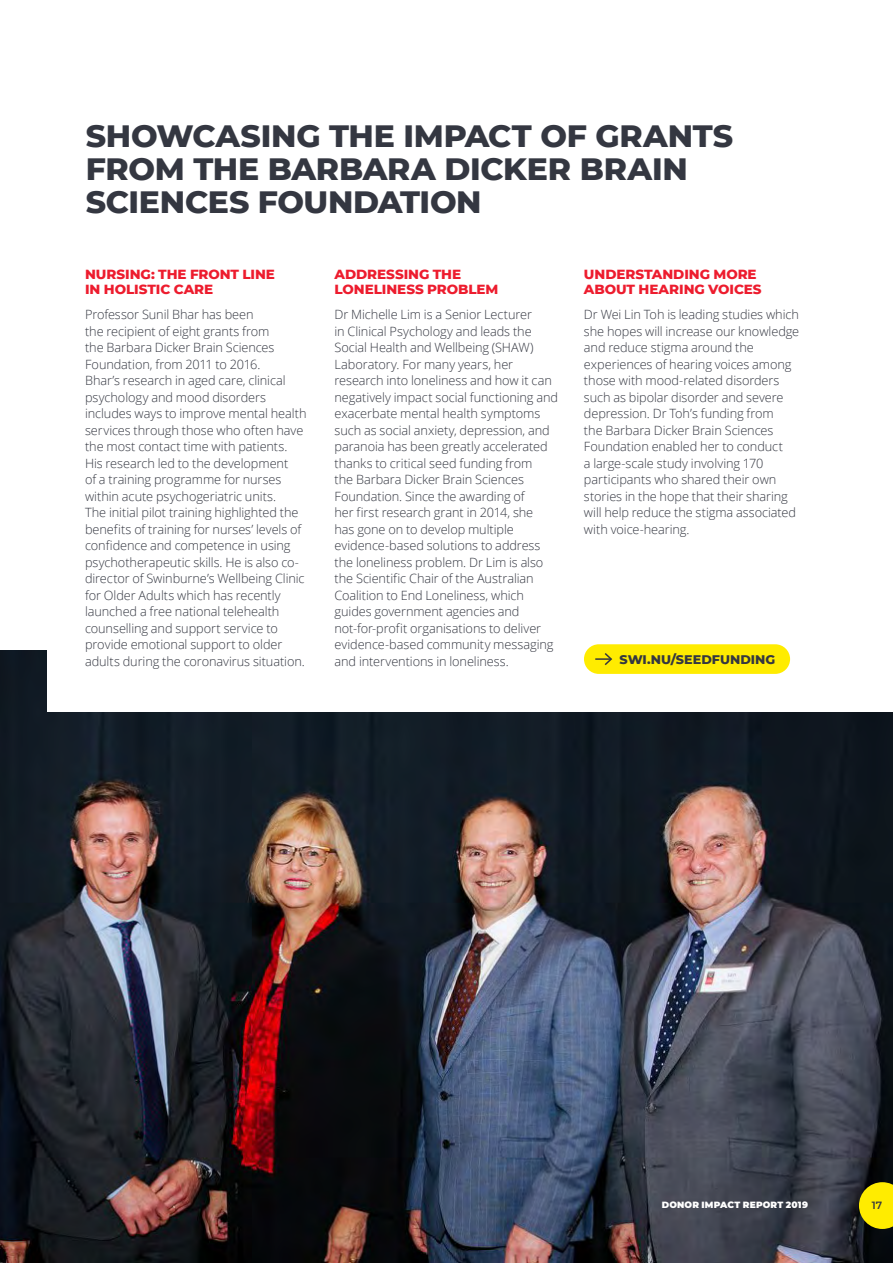
<style>
.page{position:relative;width:893px;height:1263px;background:#fff}
.page>*{position:absolute;margin:0;border:0;box-sizing:border-box;transform-origin:0 0}
._3a__Bold_Heading__C{font:800 31.5px/33px "Montserrat";letter-spacing:-.01em;color:#343741}
._1c__Bold_Heading__R{font:800 13.5px/15px "Montserrat";letter-spacing:-.005em;color:#ed1c2e}
._1a__Body{font:300 12.75px/16.5px "Open Sans";letter-spacing:-.005em;color:#343741}
._1a__Body-2{font:800 12.75px "Montserrat";color:#343741}
.t1{font:600 10.5px "Montserrat";color:#343741}
._1a__Body-3{font:900 9px "Montserrat";letter-spacing:.02em;color:#fff}
</style>
<div class="page">
<img style="left:0;top:651px;width:893px;height:612px">
<div style="left:48px;top:541px;width:845px;height:170px;background:#fff"></div>
<div style="left:584px;top:644px;width:206px;height:30px;background:#ffec00;border-radius:15px"></div>
<svg style="left:595px;top:653px;width:18px;height:13px"></svg>
<svg style="left:859px;top:1182px;width:34px;height:47px;background:#d8c804"></svg>
<p class="_3a__Bold_Heading__C" style="left:86px;top:118px;width:649px">SHOWCASING THE IMPACT OF GRANTS<br>FROM THE BARBARA DICKER BRAIN<br>SCIENCES FOUNDATION</p>
<p class="_1c__Bold_Heading__R" style="left:85px;top:266px;width:191px">NURSING: THE FRONT LINE<br>IN HOLISTIC CARE</p>
<p class="_1a__Body" style="left:85px;top:306px;width:223px">Professor Sunil Bhar has been<br>the recipient of eight grants from<br>the Barbara Dicker Brain Sciences Foundation, from 2011 to 2016.<br>Bhar’s research in aged care, clinical psychology and mood disorders includes ways to improve mental health services through those who often have the most contact time with patients.<br>His research led to the development<br>of a training programme for nurses within acute psychogeriatric units.<br>The initial pilot training highlighted the benefits of training for nurses’ levels of confidence and competence in using psychotherapeutic skills. He is also co&shy;director of Swinburne’s Wellbeing Clinic for Older Adults which has recently launched a free national telehealth counselling and support service to provide emotional support to older adults during the coronavirus situation.</p>
<p class="_1c__Bold_Heading__R" style="left:334px;top:266px;width:165px">ADDRESSING THE<br>LONELINESS PROBLEM</p>
<p class="_1a__Body" style="left:334px;top:306px;width:225px">Dr Michelle Lim is a Senior Lecturer<br>in Clinical Psychology and leads the Social Health and Wellbeing (SHAW)<br>Laboratory. For many years, her research into loneliness and how it can negatively impact social functioning and exacerbate mental health symptoms such as social anxiety, depression, and paranoia has been greatly accelerated thanks to critical seed funding from<br>the Barbara Dicker Brain Sciences Foundation. Since the awarding of<br>her first research grant in 2014, she<br>has gone on to develop multiple evidence-based solutions to address the loneliness problem. Dr Lim is also the Scientific Chair of the Australian Coalition to End Loneliness, which guides government agencies and not-for-profit organisations to deliver evidence-based community messaging and interventions in loneliness.</p>
<p class="_1c__Bold_Heading__R" style="left:584px;top:266px;width:179px">UNDERSTANDING MORE<br>ABOUT HEARING VOICES</p>
<p class="_1a__Body" style="left:584px;top:306px;width:217px">Dr Wei Lin Toh is leading studies which she hopes will increase our knowledge and reduce stigma around the experiences of hearing voices among those with mood-related disorders such as bipolar disorder and severe depression. Dr Toh’s funding from<br>the Barbara Dicker Brain Sciences Foundation enabled her to conduct<br>a large-scale study involving 170 participants who shared their own stories in the hope that their sharing will help reduce the stigma associated with voice-hearing.</p>
<p class="_1a__Body-2" style="left:620px;top:650px;width:157px">SWI.NU/SEEDFUNDING</p>
<p class="_1a__Body-3" style="left:662px;top:1198px;width:148px">DONOR IMPACT REPORT 2019</p>
<p class="t1" style="left:872px;top:1197px;width:12px">17</p>
</div>
